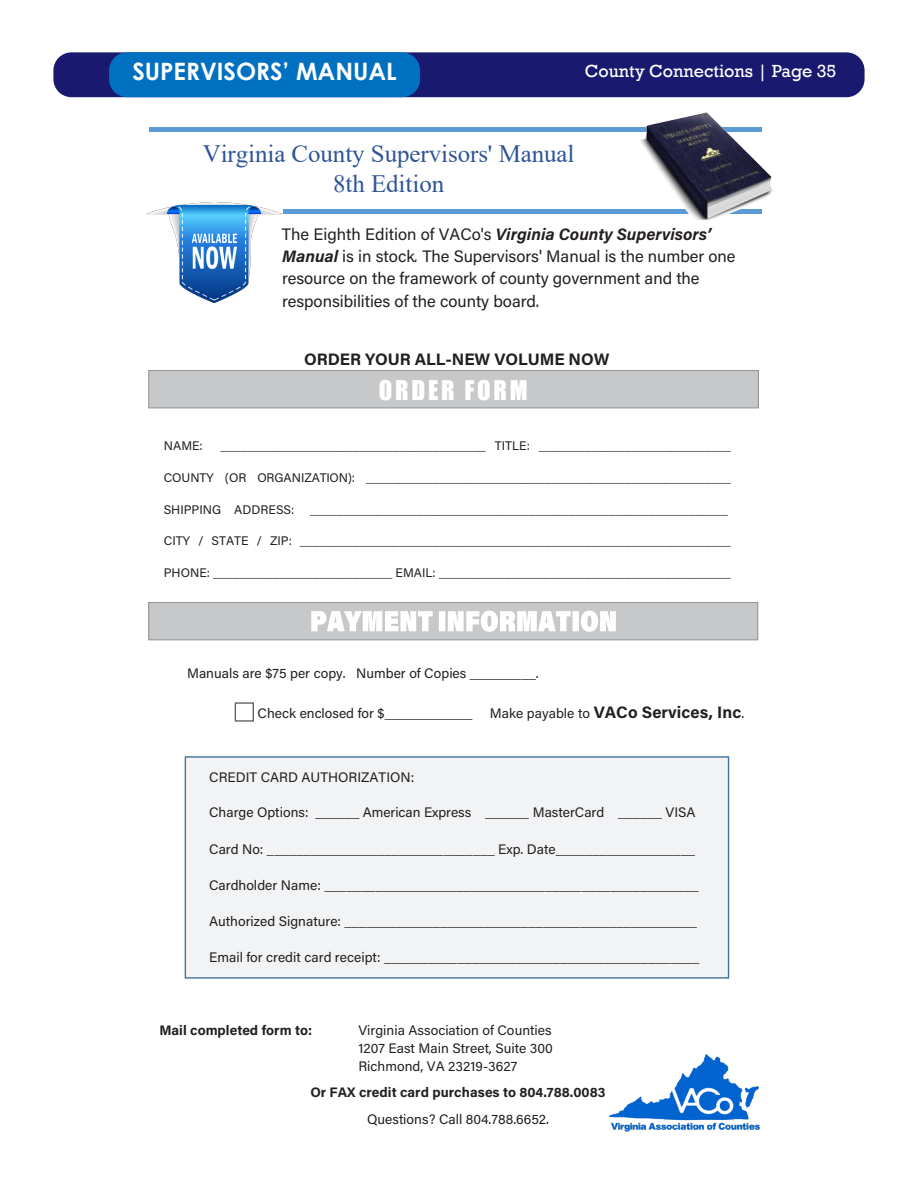
<style>
.page{position:relative;width:918px;height:1188px;background:#fff}
.page>*{position:absolute;margin:0;border:0;box-sizing:border-box;transform-origin:0 0}
.t1{font:24.9px/29.8px "Times New Roman";color:#2f5496;text-align:center}
.t2{font:24.9px "Impact";letter-spacing:.11em;color:#fff}
.t3{font:700 24px "Century Gothic";color:#fff}
.t4{font:18px "Rockwell";color:#fff}
.t5{font:16.65px/22.2px "Acumin Pro";letter-spacing:-.005em;color:#231f20}
.t6{font:700 16.65px "Acumin Pro";letter-spacing:-.005em;color:#231f20}
.t7{font:13.8px/18.1px "Acumin Pro";color:#231f20;text-align:justify}
.t8{font:700 13.8px/27px "Acumin Pro";color:#231f20;text-align:center}
.t9{font:12.45px "Acumin Pro";color:#231f20}
.s1{font-weight:700;font-style:italic}
.s2{font-style:italic}
.s3{font-weight:400;font-size:13.8px}
.s4{font-weight:400}
</style>
<div class="page">
<div style="left:53px;top:52px;width:812px;height:45px;background:#191970;border-radius:18px"></div>
<div style="left:109px;top:52px;width:311px;height:45px;background:#0070c0;border-radius:18px"></div>
<div style="left:185px;top:757px;width:544px;height:221px;background:#f2f3f4"></div>
<div style="left:185px;top:756px;width:544px;height:223px;border:1px solid #41719c"></div>
<div style="left:149px;top:371px;width:609px;height:37px;background:#c7c8ca"></div>
<div style="left:148px;top:370px;width:611px;height:38px;border:1px solid #939598"></div>
<div style="left:235px;top:702px;width:19px;height:20px;border:1px solid #636366"></div>
<div style="left:149px;top:603px;width:609px;height:37px;background:#c7c8ca"></div>
<div style="left:148px;top:602px;width:610px;height:38px;border:1px solid #939598"></div>
<img style="left:609px;top:1054px;width:151px;height:78px">
<hr style="left:149px;top:127px;width:612px;height:4px;background:#5b9bd5">
<div style="left:284px;top:209px;width:478px;height:5px;background:#5b9bd5"></div>
<img style="left:633px;top:112px;width:140px;height:109px">
<svg style="left:311px;top:611px;width:305px;height:21px"></svg>
<img style="left:146px;top:203px;width:136px;height:100px">
<p class="t3" style="left:132px;top:53px;width:266px">SUPERVISORS’ MANUAL</p>
<p class="t4" style="left:585px;top:61px;width:253px">County Connections | Page 35</p>
<p class="t1" style="left:203px;top:138px;width:373px">Virginia County Supervisors' Manual<br>8th Edition</p>
<p class="t5" style="left:282px;top:222px;width:455px">The Eighth Edition of VACo's <span class="s1">Virginia County Supervisors’ Manual</span> is in stock<span class="s2">.</span> The Supervisors' Manual is the number one resource on the framework of county government and the responsibilities of the county board.</p>
<p class="t6" style="left:304px;top:348px;width:307px">ORDER YOUR ALL-NEW VOLUME NOW</p>
<p class="t2" style="left:379px;top:371px;width:150px">ORDER FORM</p>
<p class="t9" style="left:164px;top:437px;width:40px">NAME:</p>
<p class="t9" style="left:221px;top:437px;width:512px">________________________________________ TITLE: _____________________________</p>
<p class="t9" style="left:164px;top:469px;width:569px">COUNTY (OR ORGANIZATION): _______________________________________________________</p>
<p class="t9" style="left:164px;top:501px;width:132px">SHIPPING ADDRESS:</p>
<p class="t9" style="left:310px;top:501px;width:419px">_______________________________________________________________</p>
<p class="t9" style="left:164px;top:532px;width:569px">CITY / STATE / ZIP: _________________________________________________________________</p>
<p class="t9" style="left:164px;top:564px;width:568px">PHONE: ___________________________ EMAIL: ____________________________________________</p>
<p class="t7" style="left:187px;top:663px;width:353px">Manuals are $75 per copy. Number of Copies _________.</p>
<p class="t7" style="left:258px;top:704px;width:216px">Check enclosed for $____________</p>
<p class="t6" style="left:490px;top:701px;width:256px"><span class="s3">Make payable to</span> VACo Services, Inc<span class="s3">.</span></p>
<p class="t7" style="left:209px;top:767px;width:207px">CREDIT CARD AUTHORIZATION:</p>
<p class="t7" style="left:209px;top:802px;width:488px">Charge Options: ______ American Express ______ MasterCard ______ VISA</p>
<p class="t7" style="left:209px;top:839px;width:488px">Card No: _______________________________ Exp. Date___________________</p>
<p class="t7" style="left:209px;top:875px;width:491px">Cardholder Name: ___________________________________________________</p>
<p class="t7" style="left:209px;top:911px;width:489px">Authorized Signature: ________________________________________________</p>
<p class="t7" style="left:209px;top:948px;width:492px">Email for credit card receipt: ___________________________________________</p>
<p class="t8" style="left:159px;top:1016px;width:154px">Mail completed form to:</p>
<p class="t7" style="left:359px;top:1020px;width:196px">Virginia Association of Counties 1207 East Main Street, Suite 300<br>Richmond, VA 23219-3627</p>
<p class="t8" style="left:310px;top:1078px;width:297px">Or FAX credit card purchases to 804.788.0083<br><span class="s4">Questions? Call 804.788.6652.</span></p>
</div>
